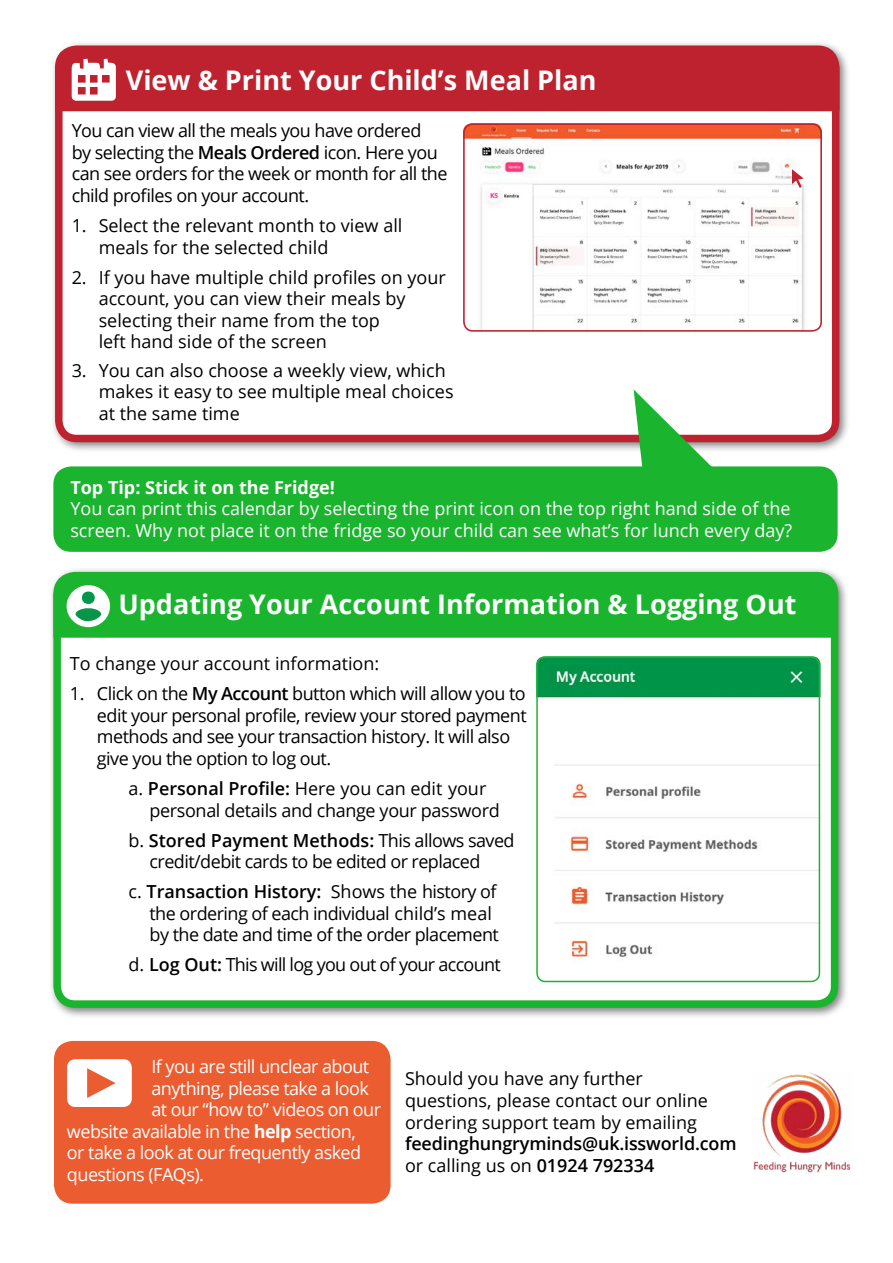
<style>
.page{position:relative;width:893px;height:1263px;background:#fff}
.page>*{position:absolute;margin:0;border:0;box-sizing:border-box;transform-origin:0 0}
.t1{font:700 27px "Open Sans";color:#fff}
.t2{font:18px/21.6px "Open Sans";letter-spacing:-.02em;color:#000}
.t3{font:18px/21.6px "Open Sans";color:#000}
.t4{font:18px "Open Sans";letter-spacing:-.03em;color:#fff}
.t5{font:18px/21.6px "Open Sans";color:#fff}
.t6{font:600 18px/21.6px "Open Sans";letter-spacing:-.01em;color:#000}
.t7{font:18px "Open Sans";letter-spacing:-.04em;color:#000}
.t8{font:700 18px "Open Sans";color:#fff}
.s1{font-weight:600}
.s2{font-weight:700}
.s3{font-weight:400}
</style>
<div class="page">
<div style="left:55px;top:1042px;width:335px;height:161px;background:#eb5c30;border-radius:18px"></div>
<div style="left:54px;top:1041px;width:337px;height:163px;border:2px solid #eb5c30;border-radius:18px"></div>
<div style="left:50px;top:41px;width:800px;height:412px;background:#000;opacity:.5"></div>
<div style="left:59px;top:49px;width:777px;height:389px;background:#fff;border-radius:18px"></div>
<div style="left:55px;top:45px;width:784px;height:397px;border:8px solid #be222e;border-radius:18px"></div>
<img style="left:463px;top:123px;width:359px;height:206px">
<div style="left:55px;top:48px;width:784px;height:63px;background:#be222e"></div>
<svg style="left:792px;top:169px;width:12px;height:19px"></svg>
<svg style="left:72px;top:59px;width:44px;height:42px"></svg>
<div style="left:53px;top:466px;width:785px;height:86px;background:#1ab42e;border-radius:18px"></div>
<svg style="left:634px;top:390px;width:120px;height:77px"></svg>
<div style="left:49px;top:567px;width:800px;height:452px;background:#000;opacity:.5"></div>
<div style="left:57px;top:576px;width:778px;height:428px;background:#fff;border-radius:18px"></div>
<div style="left:53px;top:572px;width:785px;height:436px;border:8px solid #1ab42e;border-radius:18px"></div>
<div style="left:53px;top:575px;width:782px;height:63px;background:#1ab42e"></div>
<div style="left:66px;top:585px;width:44px;height:42px;background:#fff;border-radius:50%"></div>
<svg style="left:75px;top:608px;width:27px;height:13px"></svg>
<div style="left:82px;top:591px;width:13px;height:13px;background:#029749;border-radius:50%"></div>
<img style="left:536px;top:656px;width:284px;height:326px">
<div style="left:550px;top:719px;width:128px;height:25px;background:#fff"></div>
<div style="left:67px;top:1059px;width:65px;height:48px;background:#fff;border-radius:9px"></div>
<svg style="left:87px;top:1068px;width:29px;height:30px"></svg>
<div style="left:463px;top:123px;width:359px;height:209px;border:2px solid #be222e;border-radius:9px"></div>
<div style="left:536px;top:656px;width:284px;height:326px;border:1px solid #1ab42e;border-radius:8px"></div>
<img style="left:753px;top:1072px;width:98px;height:101px">
<h1 class="t1" style="left:126px;top:61px;width:472px">View &amp; Print Your Child’s Meal Plan</h1>
<p class="t2" style="left:72px;top:119px;width:377px">You can view all the meals you have ordered<br>by selecting the <span class="s1">Meals Ordered</span> icon. Here you can see orders for the week or month for all the child profiles on your account.</p>
<p class="t3" style="left:99px;top:214px;width:305px;text-indent:-27px">1. Select the relevant month to view all meals for the selected child</p>
<p class="t3" style="left:99px;top:266px;width:349px;text-indent:-27px">2. If you have multiple child profiles on your account, you can view their meals by selecting their name from the top<br>left hand side of the screen</p>
<p class="t3" style="left:99px;top:359px;width:356px;text-indent:-27px">3. You can also choose a weekly view, which makes it easy to see multiple meal choices at the same time</p>
<p class="t8" style="left:70px;top:474px;width:266px">Top Tip: Stick it on the Fridge!</p>
<p class="t5" style="left:70px;top:497px;width:723px">You can print this calendar by selecting the print icon on the top right hand side of the screen. Why not place it on the fridge so your child can see what’s for lunch every day?</p>
<h1 class="t1" style="left:118px;top:585px;width:680px">Updating Your Account Information &amp; Logging Out</h1>
<p class="t3" style="left:70px;top:652px;width:311px">To change your account information:</p>
<p class="t2" style="left:97px;top:682px;width:431px;text-indent:-27px">1. Click on the <span class="s1">My Account</span> button which will allow you to edit your personal profile, review your stored payment methods and see your transaction history. It will also give you the option to log out.</p>
<p class="t2" style="left:149px;top:777px;width:352px;text-indent:-21px">a. <span class="s1">Personal Profile:</span> Here you can edit your personal details and change your password</p>
<p class="t2" style="left:149px;top:829px;width:367px;text-indent:-21px">b. <span class="s1">Stored Payment Methods:</span> This allows saved credit/debit cards to be edited or replaced</p>
<p class="t2" style="left:149px;top:880px;width:351px;text-indent:-21px">c. <span class="s1">Transaction History:</span> Shows the history of the ordering of each individual child’s meal by the date and time of the order placement</p>
<p class="t7" style="left:129px;top:952px;width:374px">d. <span class="s1">Log Out:</span> This will log you out of your account</p>
<p class="t4" style="left:151px;top:1054px;width:219px">If you are still unclear about</p>
<p class="t4" style="left:151px;top:1076px;width:219px">anything, please take a look</p>
<p class="t4" style="left:151px;top:1097px;width:231px">at our “how to” videos on our</p>
<p class="t4" style="left:67px;top:1119px;width:290px">website available in the <span class="s2">help</span> section,</p>
<p class="t4" style="left:67px;top:1140px;width:296px">or take a look at our frequently asked</p>
<p class="t4" style="left:67px;top:1162px;width:138px">questions (FAQs).</p>
<p class="t3" style="left:405px;top:1067px;width:304px">Should you have any further questions, please contact our online ordering support team by emailing</p>
<p class="t6" style="left:405px;top:1132px;width:333px">feedinghungryminds@uk.issworld.com <span class="s3">or calling us on</span> 01924 792334</p>
</div>
